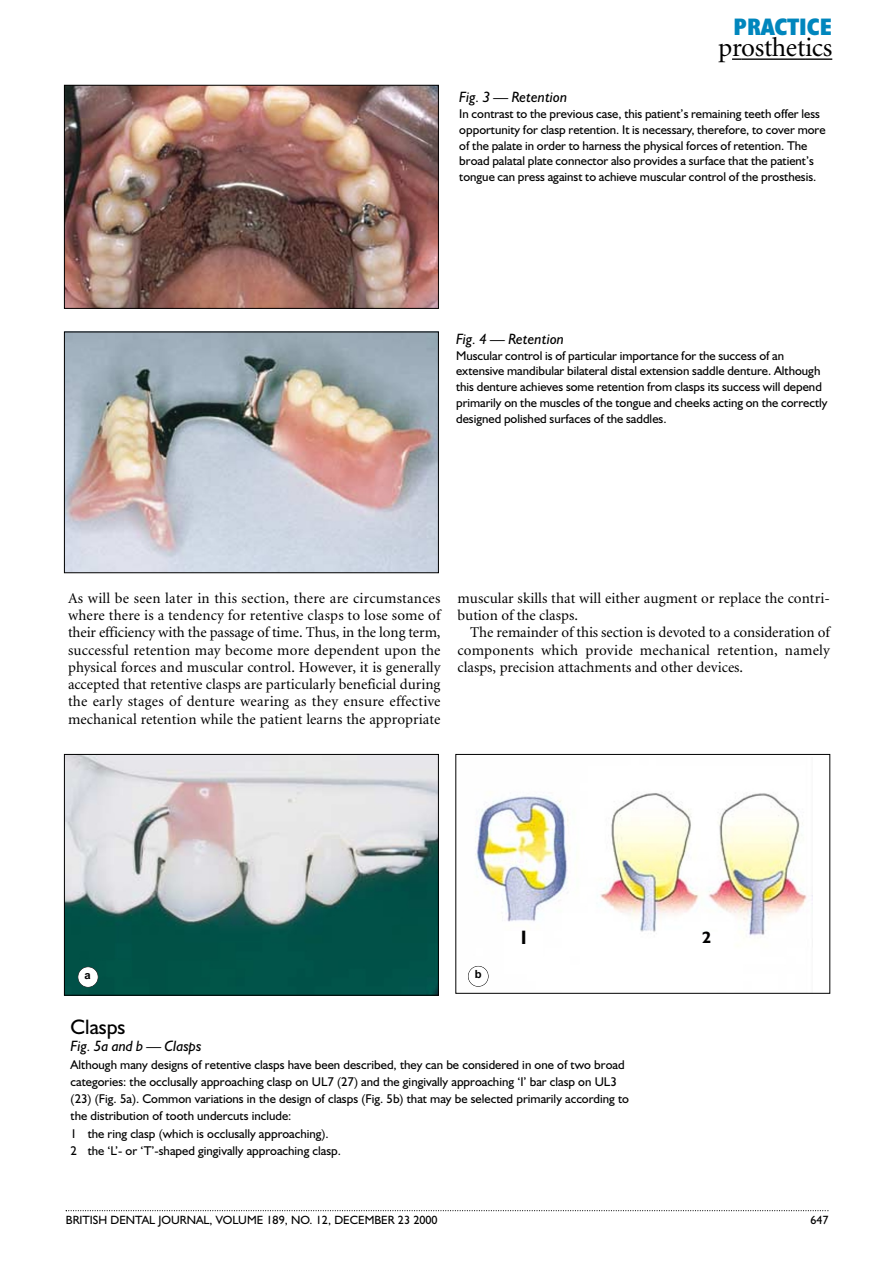
<style>
.page{position:relative;width:893px;height:1262px;background:#fff}
.page>*{position:absolute;margin:0;border:0;box-sizing:border-box;transform-origin:0 0}
.t1{font:27px "Minion";letter-spacing:-.015em;color:#000}
.t2{font:700 condensed 24px "Humanist 521 BT Xtra";color:#0086bd}
.t3{font:21px "Humanist 521 BT";color:#000}
.t4{font:700 19.5px "Humanist 521 BT";color:#000}
.t5{font:700 16.5px "Humanist 521 BT";color:#000}
.t6{font:15px/17.2px "Minion";letter-spacing:.005em;color:#000;text-align:justify}
.t7{font:italic 15px "Humanist 521 BT";color:#000}
.t8{font:12.75px/15.8px "Humanist 521 BT";color:#000}
.t9{font:12px "Humanist 521 BT";color:#000}
</style>
<div class="page">
<svg style="left:66px;top:1210px;width:762px;height:1px"></svg>
<svg style="left:732px;top:58px;width:9px;height:2px"></svg>
<hr style="left:741px;top:58px;width:56px;height:2px;background:#000">
<svg style="left:797px;top:58px;width:8px;height:2px"></svg>
<hr style="left:805px;top:58px;width:27px;height:2px;background:#000">
<img style="left:66px;top:334px;width:370px;height:237px">
<div style="left:64px;top:332px;width:374px;height:241px;border:1px solid #000"></div>
<img style="left:66px;top:756px;width:370px;height:237px">
<div style="left:64px;top:754px;width:374px;height:241px;border:1px solid #000"></div>
<img style="left:468px;top:793px;width:344px;height:194px">
<div style="left:455px;top:754px;width:375px;height:239px;border:1px solid #000"></div>
<div style="left:78px;top:966px;width:20px;height:21px;background:#fff;border-radius:50%"></div>
<div style="left:78px;top:966px;width:20px;height:21px;border:1px solid #000;border-radius:50%"></div>
<div style="left:468px;top:966px;width:20px;height:20px;background:#fff;border-radius:50%"></div>
<div style="left:468px;top:966px;width:20px;height:20px;border:1px solid #000;border-radius:50%"></div>
<img style="left:66px;top:87px;width:370px;height:219px">
<div style="left:64px;top:85px;width:374px;height:223px;border:1px solid #000"></div>
<div style="left:505px;top:930px;width:38px;height:43px;background:#fff"></div>
<div style="left:687px;top:932px;width:39px;height:42px;background:#fff"></div>
<h2 class="t2" style="left:733px;top:19px;width:100px">PRACTICE</h2>
<h1 class="t1" style="left:718px;top:37px;width:116px">prosthetics</h1>
<p class="t7" style="left:459px;top:92px;width:109px">Fig. 3 — Retention</p>
<p class="t8" style="left:459px;top:107px;width:368px">In contrast to the previous case, this patient’s remaining teeth offer less opportunity for clasp retention. It is necessary, therefore, to cover more of the palate in order to harness the physical forces of retention. The broad palatal plate connector also provides a surface that the patient’s tongue can press against to achieve muscular control of the prosthesis.</p>
<p class="t7" style="left:456px;top:333px;width:109px">Fig. 4 — Retention</p>
<p class="t8" style="left:456px;top:349px;width:373px">Muscular control is of particular importance for the success of an extensive mandibular bilateral distal extension saddle denture. Although this denture achieves some retention from clasps its success will depend primarily on the muscles of the tongue and cheeks acting on the correctly designed polished surfaces of the saddles.</p>
<p class="t6" style="left:68px;top:590px;width:374px">As will be seen later in this section, there are circumstances where there is a tendency for retentive clasps to lose some of their efficiency with the passage of time. Thus, in the long term, successful retention may become more dependent upon the physical forces and muscular control. However, it is generally accepted that retentive clasps are particularly beneficial during the early stages of denture wearing as they ensure effective mechanical retention while the patient learns the appropriate</p>
<p class="t6" style="left:457px;top:590px;width:374px">muscular skills that will either augment or replace the contri&shy;bution of the clasps.</p>
<p class="t6" style="left:457px;top:625px;width:374px;text-indent:13px">The remainder of this section is devoted to a consideration of components which provide mechanical retention, namely clasps, precision attachments and other devices.</p>
<h3 class="t4" style="left:518px;top:930px;width:12px">1</h3>
<p class="t5" style="left:702px;top:931px;width:10px">2</p>
<h3 class="t3" style="left:71px;top:1019px;width:56px">Clasps</h3>
<p class="t7" style="left:71px;top:1041px;width:132px">Fig. 5a and b — Clasps</p>
<p class="t8" style="left:71px;top:1057px;width:560px;line-height:17.2px">Although many designs of retentive clasps have been described, they can be considered in one of two broad categories: the occlusally approaching clasp on UL7 (27) and the gingivally approaching ‘I’ bar clasp on UL3 (23) (Fig. 5a). Common variations in the design of clasps (Fig. 5b) that may be selected primarily according to the distribution of tooth undercuts include:<br>1 the ring clasp (which is occlusally approaching).<br>2 the ‘L’- or ‘T’-shaped gingivally approaching clasp.</p>
<p class="t9" style="left:66px;top:1215px;width:373px">BRITISH DENTAL JOURNAL, VOLUME 189, NO. 12, DECEMBER 23 2000</p>
<p class="t9" style="left:810px;top:1215px;width:20px">647</p>
</div>
